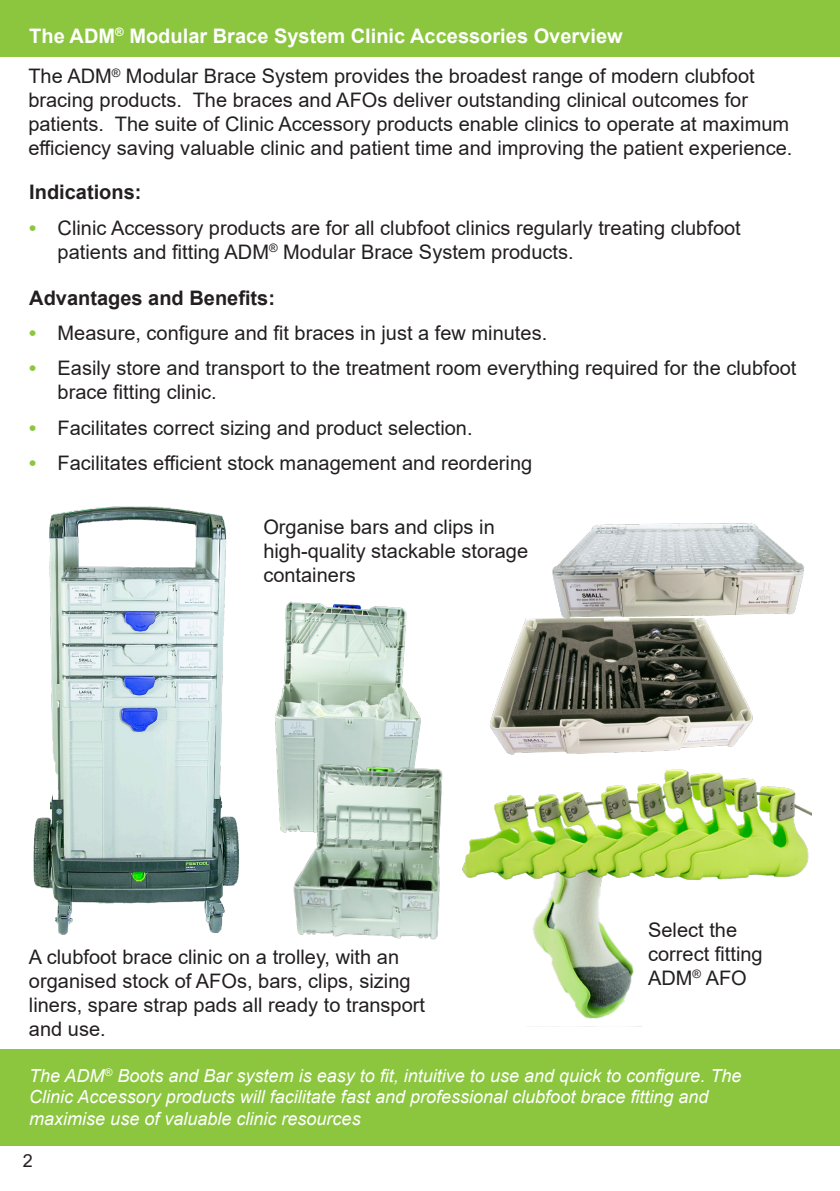
<style>
.page{position:relative;width:840px;height:1191px;background:#fff}
.page>*{position:absolute;margin:0;border:0;box-sizing:border-box;transform-origin:0 0}
.Not_Bulleted_Normal_text{font:20px/24px "Arial";color:#231f20}
.Not_Bulleted_Normal_text-2{font:700 20px "Arial";color:#fff}
.Not_Bulleted_Normal_text-3{font:700 20px "Arial";color:#231f20}
.Not_Bulleted_Normal_text-4{font:italic 18px/21.6px "Arial";color:#fff}
.t1{font:18px "Arial";color:#231f20}
.s1{font-weight:700;color:#8bc63e}
</style>
<div class="page">
<div style="left:0;top:0;width:839px;height:57px;background:#8bc63e"></div>
<div style="left:0;top:1049px;width:839px;height:96px;background:#8bc63e"></div>
<img style="left:275px;top:601px;width:146px;height:232px">
<img style="left:33px;top:506px;width:207px;height:429px">
<img style="left:288px;top:754px;width:155px;height:186px">
<img style="left:532px;top:881px;width:102px;height:138px">
<img style="left:462px;top:769px;width:349px;height:112px">
<img style="left:490px;top:619px;width:263px;height:136px">
<img style="left:548px;top:523px;width:256px;height:101px">
<p class="Not_Bulleted_Normal_text-2" style="left:29px;top:22px;width:594px">The ADM<sup>®</sup> Modular Brace System Clinic Accessories Overview</p>
<p class="Not_Bulleted_Normal_text" style="left:28px;top:64px;width:765px">The ADM<sup>®</sup> Modular Brace System provides the broadest range of modern clubfoot bracing products. The braces and AFOs deliver outstanding clinical outcomes for patients. The suite of Clinic Accessory products enable clinics to operate at maximum efficiency saving valuable clinic and patient time and improving the patient experience.</p>
<p class="Not_Bulleted_Normal_text-3" style="left:29px;top:178px;width:114px">Indications:</p>
<p class="Not_Bulleted_Normal_text" style="left:58px;top:216px;width:684px;text-indent:-28px"><span class="s1">•</span> Clinic Accessory products are for all clubfoot clinics regularly treating clubfoot patients and fitting ADM<sup>®</sup> Modular Brace System products.</p>
<p class="Not_Bulleted_Normal_text-3" style="left:29px;top:283px;width:247px">Advantages and Benefits:</p>
<p class="Not_Bulleted_Normal_text" style="left:29px;top:321px;width:519px"><span class="s1">•</span> Measure, configure and fit braces in just a few minutes.</p>
<p class="Not_Bulleted_Normal_text" style="left:58px;top:356px;width:740px;text-indent:-28px"><span class="s1">•</span> Easily store and transport to the treatment room everything required for the clubfoot brace fitting clinic.</p>
<p class="Not_Bulleted_Normal_text" style="left:29px;top:415px;width:444px"><span class="s1">•</span> Facilitates correct sizing and product selection.</p>
<p class="Not_Bulleted_Normal_text" style="left:29px;top:451px;width:504px"><span class="s1">•</span> Facilitates efficient stock management and reordering</p>
<p class="Not_Bulleted_Normal_text" style="left:263px;top:515px;width:266px">Organise bars and clips in high-quality stackable storage containers</p>
<p class="Not_Bulleted_Normal_text" style="left:29px;top:945px;width:397px">A clubfoot brace clinic on a trolley, with an organised stock of AFOs, bars, clips, sizing liners, spare strap pads all ready to transport and use.</p>
<p class="Not_Bulleted_Normal_text" style="left:647px;top:917px;width:116px">Select the correct fitting<br>ADM<sup>®</sup> AFO</p>
<p class="Not_Bulleted_Normal_text-4" style="left:29px;top:1064px;width:713px">The ADM<sup>®</sup> Boots and Bar system is easy to fit, intuitive to use and quick to configure. The<br>Clinic Accessory products will facilitate fast and professional clubfoot brace fitting and maximise use of valuable clinic resources</p>
<p class="t1" style="left:23px;top:1148px;width:12px">2</p>
</div>
